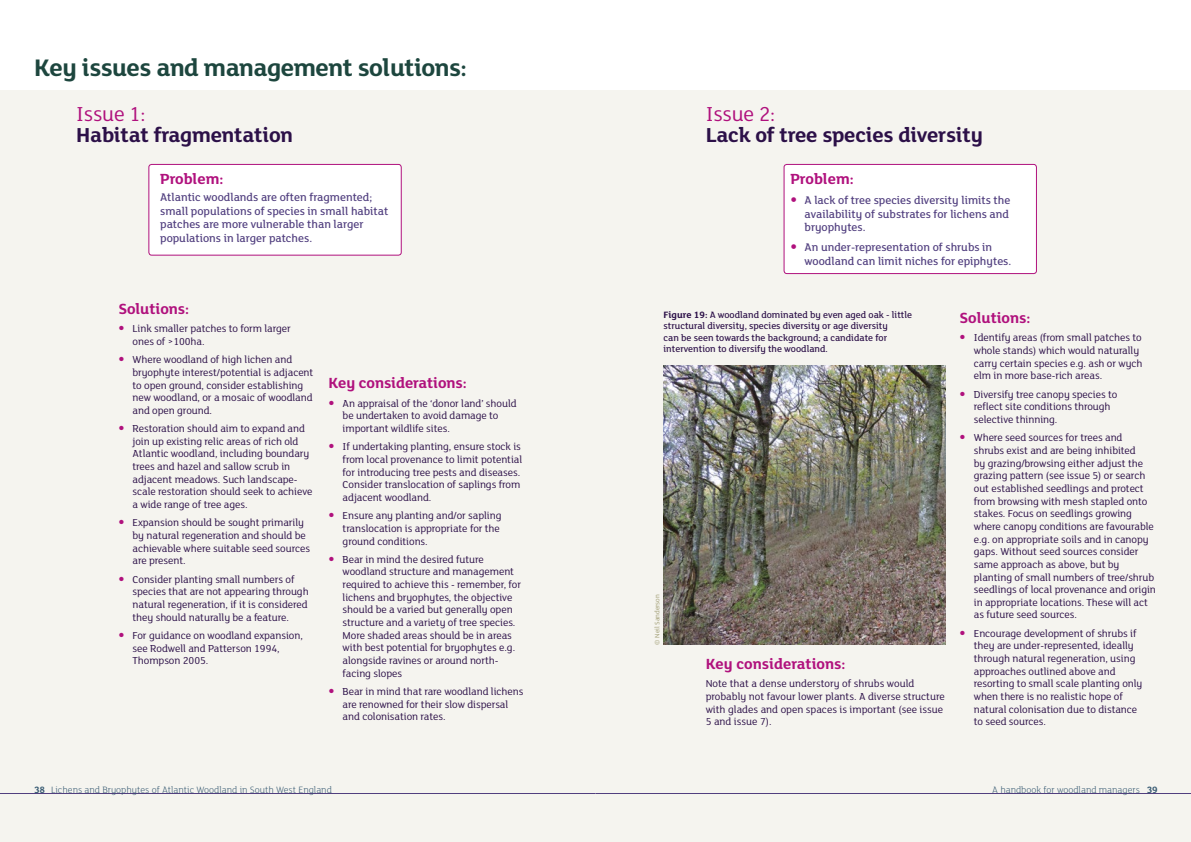
<style>
.page{position:relative;width:1191px;height:842px;background:#fff}
.page>*{position:absolute;margin:0;border:0;box-sizing:border-box;transform-origin:0 0}
.t1{font:700 26px "FS Lola";letter-spacing:-.02em;color:#1d463e}
.t2{font:700 22px "FS Lola";letter-spacing:-.01em;color:#2c1048}
.t3{font:22px "FS Lola";letter-spacing:-.01em;color:#b0117d}
.t4{font:700 16px "FS Lola";letter-spacing:-.005em;color:#b0117d}
.t5{font:500 12px/13.8px "FS Lola";color:#513f7f}
.t6{font:11px/12.6px "FS Lola";letter-spacing:-.005em;color:#2c1048}
.t7{font:500 10px/11.5px "FS Lola";color:#2c1048}
.t8{font:300 10px "FS Lola";color:#395b73}
.t9{font:7px "FS Lola";letter-spacing:-.005em;color:#9d9a6f}
.s1{font-weight:700}
</style>
<div class="page">
<div style="left:595px;top:91px;width:596px;height:751px;background:#f5f4ef"></div>
<div style="left:0;top:91px;width:595px;height:751px;background:#f5f4ef"></div>
<hr style="left:595px;top:793px;width:596px;height:1px;background:#513f7f">
<hr style="left:0;top:793px;width:595px;height:1px;background:#513f7f">
<div style="left:784px;top:164px;width:252px;height:110px;background:#fff;border-radius:3px"></div>
<div style="left:784px;top:164px;width:252px;height:110px;border:1px solid #b0117d;border-radius:3px"></div>
<div style="left:149px;top:164px;width:252px;height:91px;background:#fff;border-radius:3px"></div>
<div style="left:149px;top:164px;width:252px;height:91px;border:1px solid #b0117d;border-radius:3px"></div>
<img style="left:663px;top:366px;width:282px;height:279px">
<h1 class="t1" style="left:34px;top:50px;width:434px">Key issues and management solutions:</h1>
<h2 class="t3" style="left:76px;top:100px;width:71px">Issue 1:</h2>
<h2 class="t2" style="left:76px;top:120px;width:218px">Habitat fragmentation</h2>
<h3 class="t4" style="left:160px;top:168px;width:65px">Problem:</h3>
<p class="t5" style="left:160px;top:190px;width:230px">Atlantic woodlands are often fragmented; small populations of species in small habitat patches are more vulnerable than larger populations in larger patches.</p>
<h3 class="t4" style="left:118px;top:298px;width:72px">Solutions:</h3>
<p class="t6" style="left:133px;top:322px;width:160px">Link smaller patches to form larger ones of &gt;100ha.</p>
<p class="t6" style="left:133px;top:353px;width:182px">Where woodland of high lichen and bryophyte interest/potential is adjacent to open ground, consider establishing new woodland, or a mosaic of woodland and open ground.</p>
<p class="t6" style="left:133px;top:422px;width:181px">Restoration should aim to expand and join up existing relic areas of rich old Atlantic woodland, including boundary trees and hazel and sallow scrub in adjacent meadows. Such landscape&shy;scale restoration should seek to achieve a wide range of tree ages.</p>
<p class="t6" style="left:133px;top:516px;width:179px">Expansion should be sought primarily by natural regeneration and should be achievable where suitable seed sources are present.</p>
<p class="t6" style="left:133px;top:572px;width:178px">Consider planting small numbers of species that are not appearing through natural regeneration, if it is considered they should naturally be a feature.</p>
<p class="t6" style="left:133px;top:629px;width:172px">For guidance on woodland expansion, see Rodwell and Patterson 1994,<br>Thompson 2005.</p>
<h3 class="t4" style="left:328px;top:372px;width:140px">Key considerations:</h3>
<p class="t6" style="left:343px;top:396px;width:175px">An appraisal of the ‘donor land’ should be undertaken to avoid damage to important wildlife sites.</p>
<p class="t6" style="left:343px;top:440px;width:181px">If undertaking planting, ensure stock is from local provenance to limit potential for introducing tree pests and diseases.<br>Consider translocation of saplings from adjacent woodland.</p>
<p class="t6" style="left:343px;top:509px;width:160px">Ensure any planting and/or sapling translocation is appropriate for the ground conditions.</p>
<p class="t6" style="left:343px;top:552px;width:180px">Bear in mind the desired future woodland structure and management required to achieve this - remember, for lichens and bryophytes, the objective should be a varied but generally open structure and a variety of tree species.<br>More shaded areas should be in areas with best potential for bryophytes e.g. alongside ravines or around north&shy;facing slopes</p>
<p class="t6" style="left:343px;top:685px;width:182px">Bear in mind that rare woodland lichens are renowned for their slow dispersal and colonisation rates.</p>
<h2 class="t3" style="left:706px;top:100px;width:71px">Issue 2:</h2>
<h2 class="t2" style="left:706px;top:120px;width:279px">Lack of tree species diversity</h2>
<h3 class="t4" style="left:790px;top:168px;width:65px">Problem:</h3>
<p class="t5" style="left:804px;top:192px;width:207px;text-align:justify">A lack of tree species diversity limits the availability of substrates for lichens and bryophytes.</p>
<p class="t5" style="left:804px;top:240px;width:208px">An under-representation of shrubs in woodland can limit niches for epiphytes.</p>
<p class="t7" style="left:663px;top:309px;width:250px"><span class="s1">Figure 19:</span> A woodland dominated by even aged oak - little structural diversity, species diversity or age diversity<br>can be seen towards the background; a candidate for intervention to diversify the woodland.</p>
<p class="t9" style="left:652px;top:644px;width:52px;rotate:-90deg">© Neil Sanderson</p>
<h3 class="t4" style="left:705px;top:653px;width:141px">Key considerations:</h3>
<p class="t6" style="left:705px;top:677px;width:241px">Note that a dense understory of shrubs would probably not favour lower plants. A diverse structure with glades and open spaces is important (see issue 5 and issue 7).</p>
<h3 class="t4" style="left:959px;top:307px;width:72px">Solutions:</h3>
<p class="t6" style="left:973px;top:331px;width:170px">Identify areas (from small patches to whole stands) which would naturally carry certain species e.g. ash or wych elm in more base-rich areas.</p>
<p class="t6" style="left:973px;top:387px;width:145px">Diversify tree canopy species to reflect site conditions through selective thinning.</p>
<p class="t6" style="left:973px;top:431px;width:184px">Where seed sources for trees and<br>shrubs exist and are being inhibited<br>by grazing/browsing either adjust the grazing pattern (see issue 5) or search out established seedlings and protect from browsing with mesh stapled onto stakes. Focus on seedlings growing where canopy conditions are favourable e.g. on appropriate soils and in canopy gaps. Without seed sources consider same approach as above, but by planting of small numbers of tree/shrub seedlings of local provenance and origin in appropriate locations. These will act as future seed sources.</p>
<p class="t6" style="left:973px;top:626px;width:170px">Encourage development of shrubs if they are under-represented, ideally through natural regeneration, using approaches outlined above and resorting to small scale planting only when there is no realistic hope of natural colonisation due to distance to seed sources.</p>
<p class="t8" style="left:34px;top:783px;width:299px"><span class="s1">38</span> Lichens and Bryophytes of Atlantic Woodland in South West England</p>
<p class="t8" style="left:992px;top:783px;width:167px">A handbook for woodland managers <span class="s1">39</span></p>
</div>
